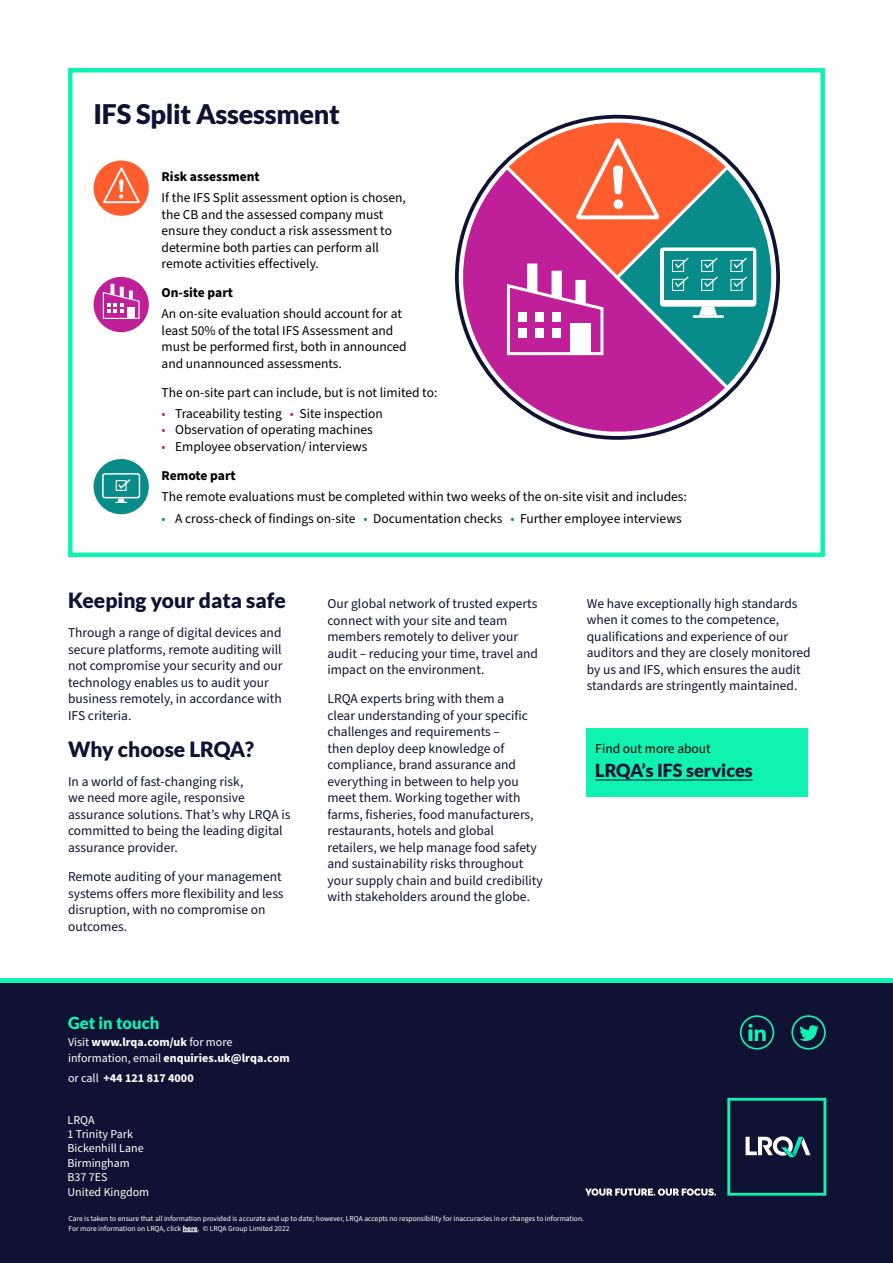
<style>
.page{position:relative;width:893px;height:1263px;background:#fff}
.page>*{position:absolute;margin:0;border:0;box-sizing:border-box;transform-origin:0 0}
.t1{font:900 27px "Lato";letter-spacing:-.01em;color:#0f1232}
.Low_level_headline{font:900 21px "Lato";color:#0f1232}
.t2{font:900 18px "Lato";color:#0f1232}
.t3{font:900 16.5px "Lato";color:#0ff2b2}
.Large_sub{font:13.5px/16.5px "Source Sans Pro";color:#0f1232}
.t4{font:13.5px/16.5px "Source Sans Pro";color:#000}
.t5{font:700 13.5px "Source Sans Pro";color:#000}
.t6{font:700 12px/16.5px "Source Sans Pro";color:#fff}
.t7{font:12px/14.4px "Source Sans Pro";color:#fff}
.t8{font:7.5px/9.1px "Source Sans Pro";color:#fff}
.s1{color:#bf1f99}
.s2{color:#088c8a}
.s3{font-weight:400}
.s4{font-weight:700}
</style>
<div class="page">
<div style="left:68px;top:68px;width:757px;height:489px;border:4px solid #0ff2b2"></div>
<div style="left:94px;top:459px;width:55px;height:55px;background:#088c8a;border-radius:50%"></div>
<div style="left:102px;top:473px;width:38px;height:25px;border:2px solid #fff;border-radius:2px"></div>
<svg style="left:115px;top:498px;width:12px;height:5px"></svg>
<div style="left:116px;top:480px;width:11px;height:11px;border:1px solid #fff"></div>
<svg style="left:117px;top:479px;width:14px;height:11px"></svg>
<div style="left:94px;top:161px;width:55px;height:55px;background:#ff5d2e;border-radius:50%"></div>
<svg style="left:102px;top:166px;width:39px;height:38px"></svg>
<div style="left:94px;top:277px;width:55px;height:55px;background:#bf1f99;border-radius:50%"></div>
<svg style="left:102px;top:284px;width:38px;height:35px"></svg>
<svg style="left:455px;top:163px;width:277px;height:277px"></svg>
<svg style="left:505px;top:114px;width:275px;height:278px"></svg>
<div style="left:587px;top:728px;width:221px;height:68px;background:#0ff2b2"></div>
<hr style="left:595px;top:780px;width:158px;height:1px;background:#0f1232">
<div style="left:0;top:982px;width:893px;height:281px;background:#0f1232"></div>
<hr style="left:0;top:978px;width:893px;height:4px;background:#0ff2b2">
<svg style="left:585px;top:1188px;width:131px;height:8px"></svg>
<svg style="left:727px;top:1098px;width:99px;height:98px"></svg>
<svg style="left:791px;top:1015px;width:35px;height:35px"></svg>
<svg style="left:740px;top:1015px;width:34px;height:35px"></svg>
<svg style="left:183px;top:1231px;width:15px;height:1px"></svg>
<p class="t1" style="left:94px;top:98px;width:248px">IFS Split Assessment</p>
<p class="t5" style="left:162px;top:168px;width:100px">Risk assessment</p>
<p class="t4" style="left:162px;top:190px;width:246px">If the IFS Split assessment option is chosen, the CB and the assessed company must ensure they conduct a risk assessment to determine both parties can perform all remote activities effectively.</p>
<p class="t5" style="left:162px;top:284px;width:73px">On-site part</p>
<p class="t4" style="left:162px;top:306px;width:247px">An on-site evaluation should account for at least 50% of the total IFS Assessment and must be performed first, both in announced and unannounced assessments.</p>
<p class="t4" style="left:162px;top:384px;width:277px">The on-site part can include, but is not limited to:</p>
<p class="t4" style="left:162px;top:405px;width:223px"><span class="s1">•</span> Traceability testing <span class="s1">•</span> Site inspection</p>
<p class="t4" style="left:162px;top:422px;width:213px"><span class="s1">•</span> Observation of operating machines</p>
<p class="t4" style="left:162px;top:438px;width:207px"><span class="s1">•</span> Employee observation/ interviews</p>
<p class="t5" style="left:162px;top:466px;width:76px">Remote part</p>
<p class="t4" style="left:162px;top:488px;width:527px">The remote evaluations must be completed within two weeks of the on-site visit and includes:</p>
<p class="t4" style="left:162px;top:510px;width:522px"><span class="s2">•</span> A cross-check of findings on-site <span class="s2">•</span> Documentation checks <span class="s2">•</span> Further employee interviews</p>
<p class="Low_level_headline" style="left:68px;top:588px;width:219px">Keeping your data safe</p>
<p class="Large_sub" style="left:68px;top:625px;width:216px">Through a range of digital devices and secure platforms, remote auditing will not compromise your security and our technology enables us to audit your business remotely, in accordance with IFS criteria.</p>
<p class="Low_level_headline" style="left:68px;top:736px;width:187px">Why choose LRQA?</p>
<p class="Large_sub" style="left:68px;top:773px;width:224px">In a world of fast-changing risk,<br>we need more agile, responsive assurance solutions. That’s why LRQA is committed to being the leading digital assurance provider.</p>
<p class="Large_sub" style="left:68px;top:869px;width:217px">Remote auditing of your management systems offers more flexibility and less disruption, with no compromise on outcomes.</p>
<p class="Large_sub" style="left:327px;top:596px;width:212px">Our global network of trusted experts connect with your site and team members remotely to deliver your audit – reducing your time, travel and impact on the environment.</p>
<p class="Large_sub" style="left:327px;top:691px;width:217px">LRQA experts bring with them a<br>clear understanding of your specific challenges and requirements –<br>then deploy deep knowledge of compliance, brand assurance and everything in between to help you meet them. Working together with farms, fisheries, food manufacturers, restaurants, hotels and global retailers, we help manage food safety and sustainability risks throughout your supply chain and build credibility with stakeholders around the globe.</p>
<p class="Large_sub" style="left:587px;top:596px;width:225px">We have exceptionally high standards when it comes to the competence, qualifications and experience of our auditors and they are closely monitored by us and IFS, which ensures the audit standards are stringently maintained.</p>
<p class="t4" style="left:595px;top:741px;width:117px">Find out more about</p>
<p class="t2" style="left:595px;top:760px;width:159px">LRQA’s IFS services</p>
<p class="t3" style="left:68px;top:1013px;width:93px">Get in touch</p>
<p class="t6" style="left:68px;top:1034px;width:223px"><span class="s3">Visit</span> www.lrqa.com/uk <span class="s3">for more information, email</span> enquiries.uk@lrqa.com</p>
<p class="t6" style="left:68px;top:1070px;width:127px"><span class="s3">or call</span> +44 121 817 4000</p>
<p class="t7" style="left:68px;top:1113px;width:83px">LRQA<br>1 Trinity Park<br>Bickenhill Lane<br>Birmingham<br>B37 7ES<br>United Kingdom</p>
<p class="t8" style="left:68px;top:1214px;width:517px">Care is taken to ensure that all information provided is accurate and up to date; however, LRQA accepts no responsibility for inaccuracies in or changes to information.<br>For more information on LRQA, click <span class="s4">here</span>. © LRQA Group Limited 2022</p>
</div>
